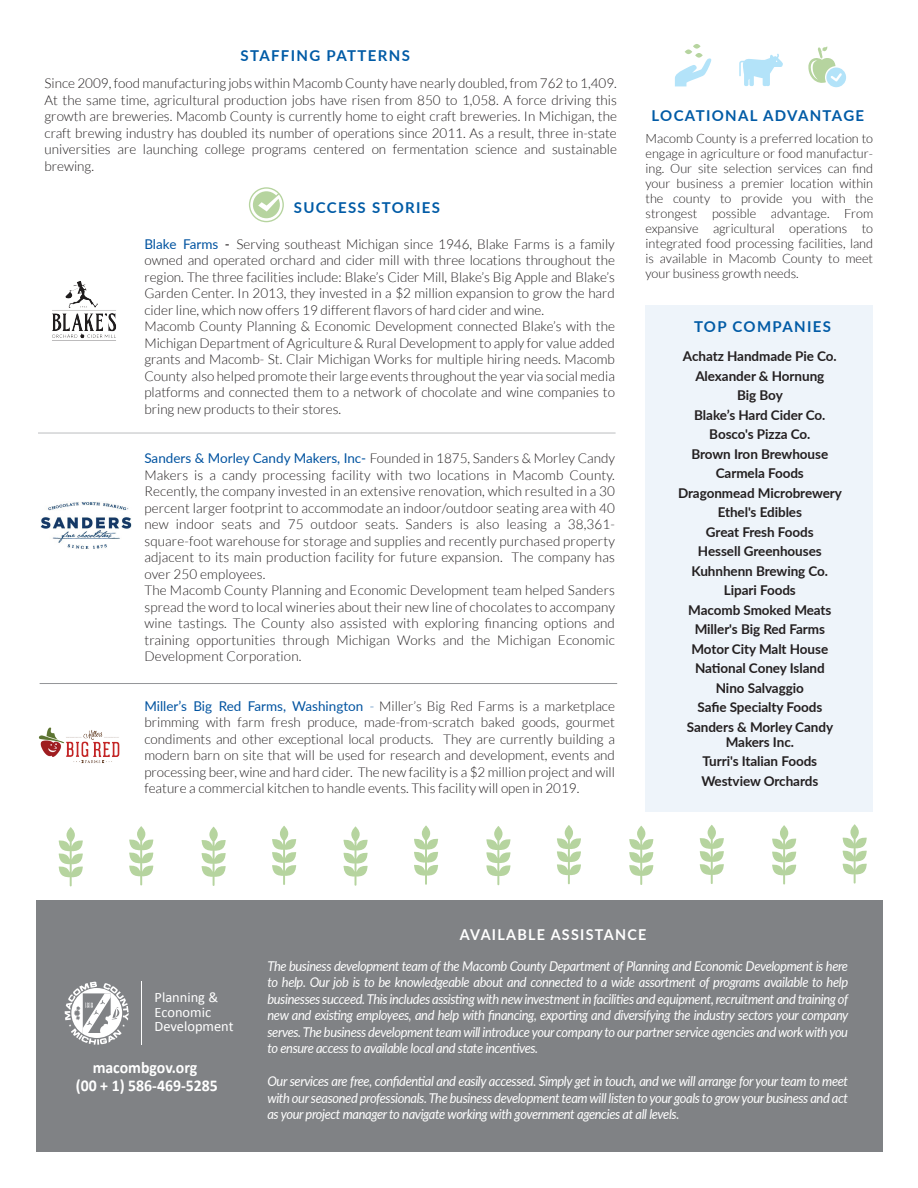
<style>
.page{position:relative;width:918px;height:1188px;background:#fff}
.page>*{position:absolute;margin:0;border:0;box-sizing:border-box;transform-origin:0 0}
.t1{font:700 16.5px/18px "Calibri";color:#fff;text-align:center;scale:.96 1}
.t2{font:700 15px "Lato";letter-spacing:.09em;color:#015ba6}
.t3{font:700 15px "Lato";letter-spacing:.09em;color:#fff;scale:.96 1}
.t4{font:14.4px/14.4px "Calibri";color:#fff}
.t5{font:300 13.5px/16.5px "Lato";color:#231f20;text-align:justify}
.t6{font:italic 13.5px/16.5px "Lato";letter-spacing:-.03em;color:#fff;text-align:justify;scale:.96 1}
.t7{font:700 13.5px/19.5px "Lato";letter-spacing:-.005em;color:#231f20;text-align:center}
.t8{font:300 12.75px/15px "Lato";color:#231f20;text-align:justify}
.s1{font-weight:400;color:#0153a0}
.s2{font-weight:400}
.s3{color:#0153a0}
</style>
<div class="page">
<div style="left:646px;top:305px;width:227px;height:507px;background:#eef4fa"></div>
<svg style="left:675px;top:49px;width:37px;height:38px"></svg>
<svg style="left:693px;top:44px;width:8px;height:5px"></svg>
<svg style="left:695px;top:53px;width:8px;height:5px"></svg>
<svg style="left:739px;top:54px;width:44px;height:32px"></svg>
<svg style="left:808px;top:46px;width:38px;height:41px"></svg>
<div style="left:36px;top:900px;width:847px;height:252px;background:#808285"></div>
<svg style="left:65px;top:981px;width:64px;height:64px"></svg>
<hr style="left:141px;top:981px;width:1px;height:64px;background:#fff">
<hr style="left:38px;top:433px;width:578px;height:1px;background:#bcbdc0">
<hr style="left:40px;top:683px;width:577px;height:1px;background:#939598">
<svg style="left:249px;top:187px;width:35px;height:35px"></svg>
<img style="left:52px;top:281px;width:65px;height:60px">
<img style="left:38px;top:727px;width:82px;height:37px">
<img style="left:41px;top:502px;width:91px;height:47px">
<svg style="left:59px;top:827px;width:24px;height:59px"></svg>
<svg style="left:129px;top:826px;width:24px;height:59px"></svg>
<svg style="left:201px;top:827px;width:25px;height:59px"></svg>
<svg style="left:272px;top:826px;width:24px;height:59px"></svg>
<svg style="left:343px;top:826px;width:25px;height:60px"></svg>
<svg style="left:414px;top:825px;width:24px;height:60px"></svg>
<svg style="left:486px;top:826px;width:25px;height:59px"></svg>
<svg style="left:557px;top:825px;width:24px;height:59px"></svg>
<svg style="left:629px;top:826px;width:24px;height:59px"></svg>
<svg style="left:700px;top:825px;width:24px;height:59px"></svg>
<svg style="left:772px;top:825px;width:24px;height:60px"></svg>
<svg style="left:843px;top:824px;width:24px;height:60px"></svg>
<p class="t2" style="left:241px;top:45px;width:171px">STAFFING PATTERNS</p>
<p class="t5" style="left:45px;top:75px;width:574px">Since 2009, food manufacturing jobs within Macomb County have nearly doubled, from 762 to 1,409.<br>At the same time, agricultural production jobs have risen from 850 to 1,058. A force driving this growth are breweries. Macomb County is currently home to eight craft breweries. In Michigan, the craft brewing industry has doubled its number of operations since 2011. As a result, three in-state universities are launching college programs centered on fermentation science and sustainable brewing.</p>
<p class="t2" style="left:294px;top:197px;width:148px">SUCCESS STORIES</p>
<p class="t5" style="left:144px;top:236px;width:472px;text-align:left"><span class="s1">Blake Farms</span> <span class="s2">-</span> Serving southeast Michigan since 1946, Blake Farms is a family owned and operated orchard and cider mill with three locations throughout the region. The three facilities include: Blake’s Cider Mill, Blake’s Big Apple and Blake’s Garden Center. In 2013, they invested in a $2 million expansion to grow the hard cider line, which now offers 19 different flavors of hard cider and wine.<br>Macomb County Planning &amp; Economic Development connected Blake’s with the Michigan Department of Agriculture &amp; Rural Development to apply for value added grants and Macomb- St. Clair Michigan Works for multiple hiring needs. Macomb County also helped promote their large events throughout the year via social media platforms and connected them to a network of chocolate and wine companies to bring new products to their stores.</p>
<p class="t5" style="left:144px;top:450px;width:472px;text-align:left"><span class="s1">Sanders &amp; Morley Candy Makers, Inc-</span> Founded in 1875, Sanders &amp; Morley Candy Makers is a candy processing facility with two locations in Macomb County.<br>Recently, the company invested in an extensive renovation, which resulted in a 30 percent larger footprint to accommodate an indoor/outdoor seating area with 40 new indoor seats and 75 outdoor seats. Sanders is also leasing a 38,361- square-foot warehouse for storage and supplies and recently purchased property adjacent to its main production facility for future expansion. The company has over 250 employees.<br>The Macomb County Planning and Economic Development team helped Sanders spread the word to local wineries about their new line of chocolates to accompany wine tastings. The County also assisted with exploring financing options and training opportunities through Michigan Works and the Michigan Economic Development Corporation.</p>
<p class="t5" style="left:144px;top:698px;width:472px"><span class="s1">Miller’s Big Red Farms, Washington</span> <span class="s3">-</span> Miller’s Big Red Farms is a marketplace brimming with farm fresh produce, made-from-scratch baked goods, gourmet condiments and other exceptional local products. They are currently building a modern barn on site that will be used for research and development, events and processing beer, wine and hard cider. The new facility is a $2 million project and will feature a commercial kitchen to handle events. This facility will open in 2019.</p>
<p class="t2" style="left:652px;top:104px;width:214px">LOCATIONAL ADVANTAGE</p>
<p class="t8" style="left:646px;top:131px;width:229px">Macomb County is a preferred location to engage in agriculture or food manufactur&shy;ing. Our site selection services can find your business a premier location within the county to provide you with the strongest possible advantage. From expansive agricultural operations to integrated food processing facilities, land is available in Macomb County to meet your business growth needs.</p>
<p class="t2" style="left:694px;top:316px;width:139px">TOP COMPANIES</p>
<p class="t7" style="left:678px;top:346px;width:165px">Achatz Handmade Pie Co.<br>Alexander &amp; Hornung<br>Big Boy<br>Blake’s Hard Cider Co.<br>Bosco's Pizza Co.<br>Brown Iron Brewhouse<br>Carmela Foods<br>Dragonmead Microbrewery<br>Ethel's Edibles<br>Great Fresh Foods<br>Hessell Greenhouses<br>Kuhnhenn Brewing Co.<br>Lipari Foods<br>Macomb Smoked Meats<br>Miller's Big Red Farms<br>Motor City Malt House<br>National Coney Island<br>Nino Salvaggio<br>Safie Specialty Foods<br>Sanders &amp; Morley Candy</p>
<p class="t7" style="left:701px;top:731px;width:118px">Makers Inc.<br>Turri's Italian Foods<br>Westview Orchards</p>
<p class="t4" style="left:155px;top:990px;width:81px">Planning &amp;<br>Economic<br>Development</p>
<p class="t1" style="left:76px;top:1059px;width:150px">macombgov.org<br>(00 + 1) 586-469-5285</p>
<p class="t3" style="left:460px;top:924px;width:196px">AVAILABLE ASSISTANCE</p>
<p class="t6" style="left:267px;top:957px;width:607px">The business development team of the Macomb County Department of Planning and Economic Development is here to help. Our job is to be knowledgeable about and connected to a wide assortment of programs available to help businesses succeed. This includes assisting with new investment in facilities and equipment, recruitment and training of new and existing employees, and help with financing, exporting and diversifying the industry sectors your company serves. The business development team will introduce your company to our partner service agencies and work with you to ensure access to available local and state incentives.</p>
<p class="t6" style="left:267px;top:1073px;width:606px">Our services are free, confidential and easily accessed. Simply get in touch, and we will arrange for your team to meet with our seasoned professionals. The business development team will listen to your goals to grow your business and act as your project manager to navigate working with government agencies at all levels.</p>
</div>
